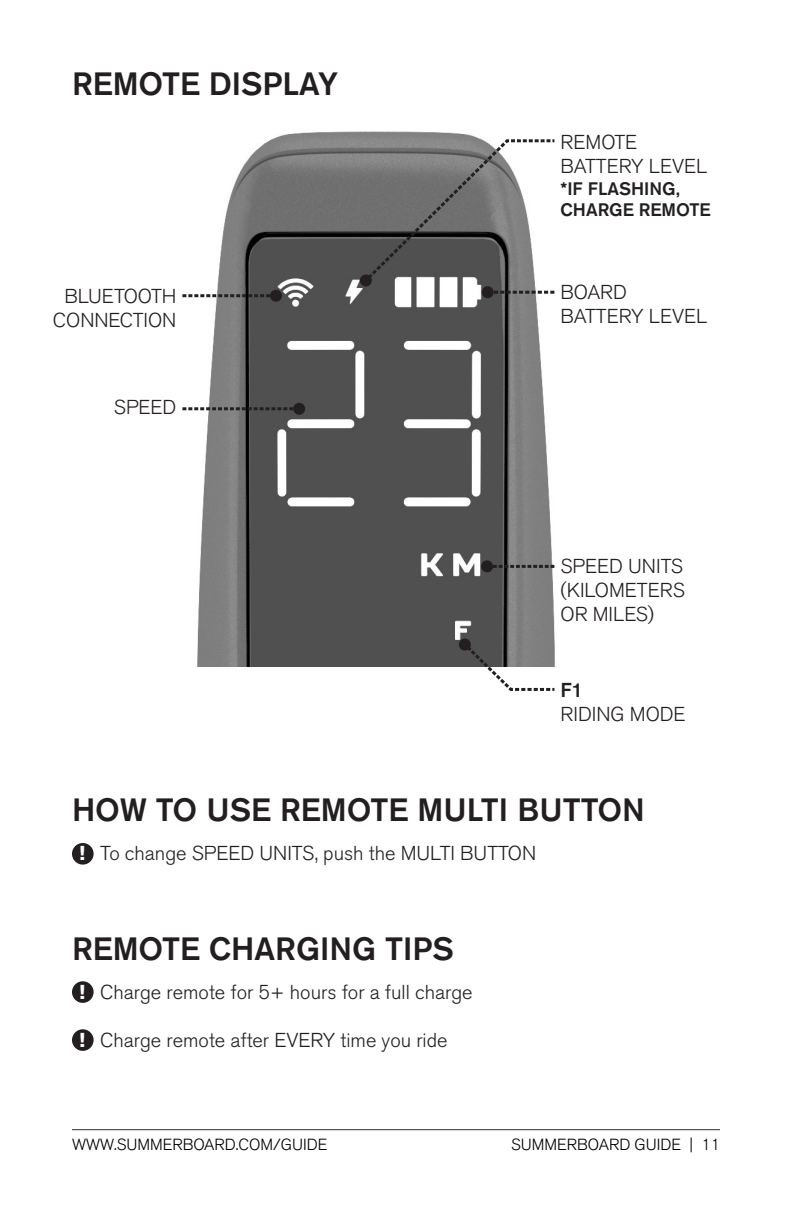
<style>
.page{position:relative;width:792px;height:1224px;background:#fff}
.page>*{position:absolute;margin:0;border:0;box-sizing:border-box;transform-origin:0 0}
.t1{font:500 32px "Akzidenz Grotesk BQ";color:#231f20}
.t2{font:300 20px "Akzidenz Grotesk BQ";color:#231f20}
.t3{font:800 20px "Akzidenz Grotesk BQ";color:#fff}
.t4{font:500 20px "Akzidenz Grotesk BQ";color:#231f20}
.t5{font:500 18px/21.6px "Akzidenz Grotesk BQ";color:#231f20}
.t6{font:300 16px "Akzidenz Grotesk BQ";color:#000}
</style>
<div class="page">
<img style="left:182px;top:131px;width:373px;height:536px">
<hr style="left:72px;top:1129px;width:648px;height:1px;background:#2d2b2b">
<svg style="left:494px;top:291px;width:60px;height:3px"></svg>
<div style="left:482px;top:286px;width:12px;height:12px;background:#231f20;border-radius:50%"></div>
<svg style="left:493px;top:565px;width:61px;height:3px"></svg>
<div style="left:481px;top:560px;width:12px;height:12px;background:#231f20;border-radius:50%"></div>
<svg style="left:182px;top:407px;width:111px;height:3px"></svg>
<div style="left:293px;top:403px;width:12px;height:12px;background:#231f20;border-radius:50%"></div>
<svg style="left:182px;top:294px;width:88px;height:3px"></svg>
<div style="left:270px;top:290px;width:12px;height:12px;background:#231f20;border-radius:50%"></div>
<svg style="left:362px;top:138px;width:193px;height:147px"></svg>
<div style="left:360px;top:275px;width:12px;height:12px;background:#231f20;border-radius:50%"></div>
<svg style="left:461px;top:640px;width:94px;height:51px"></svg>
<div style="left:459px;top:639px;width:12px;height:12px;background:#231f20;border-radius:50%"></div>
<div style="left:72px;top:843px;width:22px;height:22px;background:#231f20;border-radius:50%"></div>
<div style="left:72px;top:981px;width:22px;height:22px;background:#231f20;border-radius:50%"></div>
<div style="left:72px;top:1029px;width:22px;height:22px;background:#231f20;border-radius:50%"></div>
<p class="t1" style="left:72px;top:64px;width:268px">REMOTE DISPLAY</p>
<p class="t2" style="left:65px;top:285px;width:113px">BLUETOOTH</p>
<p class="t2" style="left:53px;top:309px;width:125px">CONNECTION</p>
<p class="t2" style="left:114px;top:396px;width:64px">SPEED</p>
<p class="t2" style="left:561px;top:131px;width:78px">REMOTE</p>
<p class="t2" style="left:561px;top:155px;width:148px">BATTERY LEVEL</p>
<p class="t5" style="left:561px;top:177px;width:152px">*IF FLASHING,<br>CHARGE REMOTE</p>
<p class="t2" style="left:561px;top:281px;width:68px">BOARD</p>
<p class="t2" style="left:561px;top:305px;width:148px">BATTERY LEVEL</p>
<p class="t2" style="left:561px;top:555px;width:124px">SPEED UNITS</p>
<p class="t2" style="left:561px;top:579px;width:126px">(KILOMETERS</p>
<p class="t2" style="left:561px;top:603px;width:95px">OR MILES)</p>
<p class="t4" style="left:561px;top:677px;width:24px">F1</p>
<p class="t2" style="left:561px;top:703px;width:127px">RIDING MODE</p>
<p class="t1" style="left:72px;top:791px;width:574px">HOW TO USE REMOTE MULTI BUTTON</p>
<p class="t3" style="left:79px;top:842px;width:7px">!</p>
<p class="t2" style="left:100px;top:842px;width:438px">To change SPEED UNITS, push the MULTI BUTTON</p>
<p class="t1" style="left:72px;top:929px;width:383px">REMOTE CHARGING TIPS</p>
<p class="t3" style="left:79px;top:980px;width:7px">!</p>
<p class="t3" style="left:79px;top:1028px;width:7px">!</p>
<p class="t2" style="left:100px;top:981px;width:374px">Charge remote for 5+ hours for a full charge</p>
<p class="t2" style="left:100px;top:1029px;width:349px">Charge remote after EVERY time you ride</p>
<p class="t6" style="left:72px;top:1135px;width:257px">WWW.SUMMERBOARD.COM/GUIDE</p>
<p class="t6" style="left:511px;top:1135px;width:210px">SUMMERBOARD GUIDE | 11</p>
</div>
